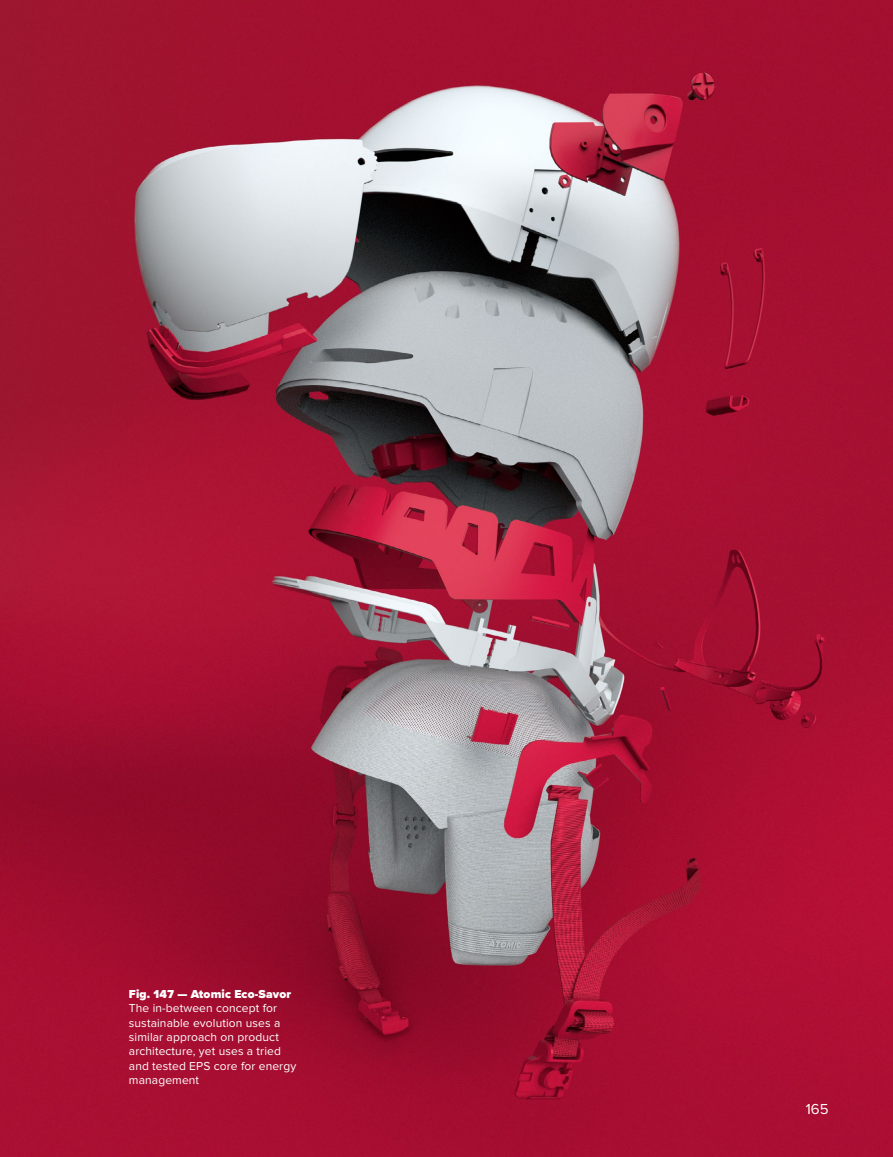
<style>
.page{position:relative;width:893px;height:1157px;background:#fff}
.page>*{position:absolute;margin:0;border:0;box-sizing:border-box;transform-origin:0 0}
.t1{font:15px "Proxima Nova";color:#fff}
.t2{font:12px/14.4px "Proxima Nova";letter-spacing:.01em;color:#fff}
.t3{font:900 12px "Proxima Nova Atomic";letter-spacing:.01em;color:#fff}
</style>
<div class="page">
<img style="left:0;top:0;width:893px;height:1157px">
<p class="t3" style="left:129px;top:984px;width:164px">Fig. 147 — Atomic Eco-Savor</p>
<p class="t2" style="left:129px;top:1001px;width:169px">The in-between concept for sustainable evolution uses a similar approach on product architecture, yet uses a tried and tested EPS core for energy management</p>
<p class="t1" style="left:806px;top:1100px;width:24px">165</p>
</div>
